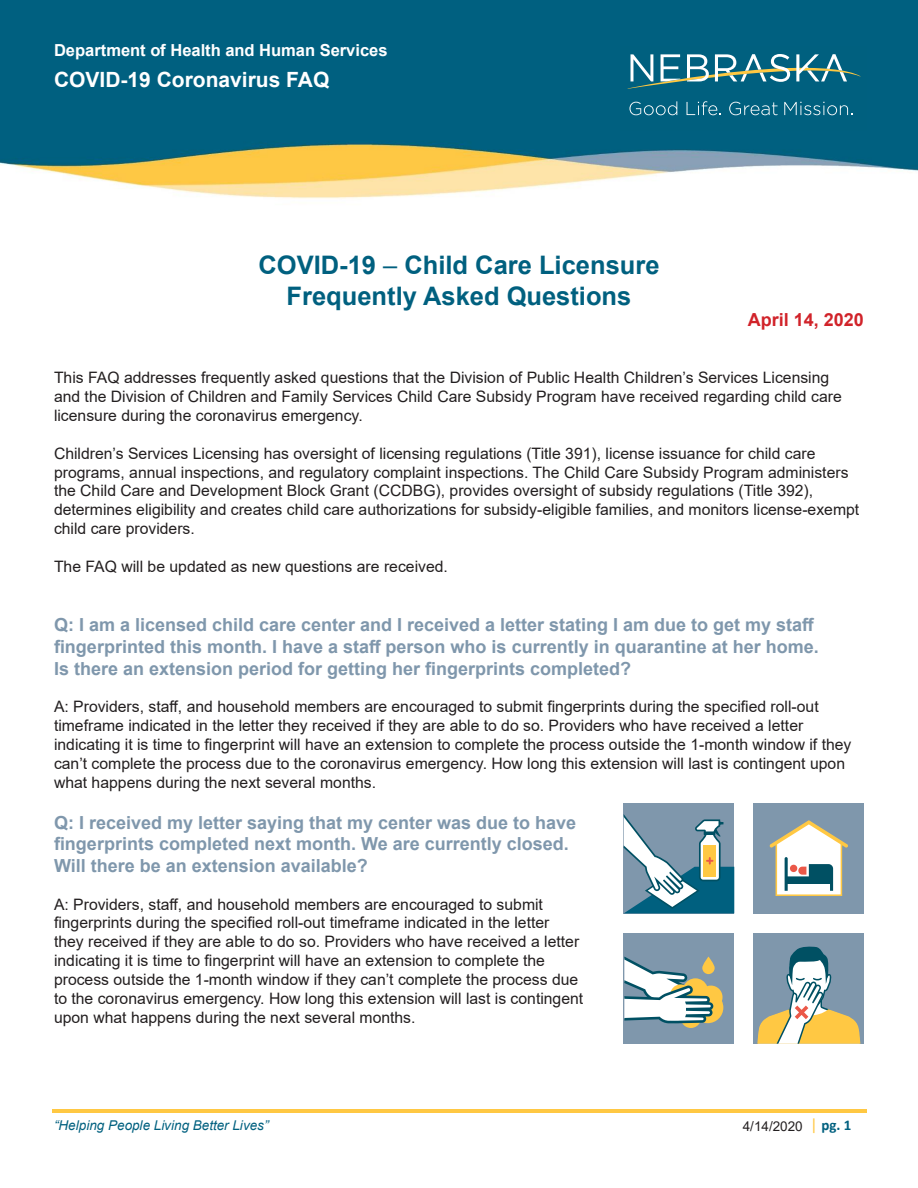
<style>
.page{position:relative;width:918px;height:1188px;background:#fff}
.page>*{position:absolute;margin:0;border:0;box-sizing:border-box;transform-origin:0 0}
.t1{font:700 25.5px "Arial";color:#00607f}
.t2{font:700 21px "Arial";color:#fff}
.t3{font:700 18px/21.6px "Arial";color:#7f97ac}
.t4{font:700 18px "Arial";color:#d1232a}
.t5{font:700 16.5px "Arial";color:#fff}
.t6{font:15.75px/18.9px "Arial";color:#231f20}
.t7{font:700 15px "Calibri";color:#00607f}
.t8{font:italic 13.5px "Arial";letter-spacing:.005em;color:#00607f}
.t9{font:13.5px "Arial";color:#231f20}
.s1{font-weight:400}
.s2{font-weight:400;font-size:16.5px;color:#ffc843}
</style>
<div class="page">
<img style="left:0;top:0;width:918px;height:199px">
<hr style="left:52px;top:1109px;width:814px;height:3px;background:#ffc843">
<div style="left:754px;top:803px;width:110px;height:110px;background:#7f97ac"></div>
<svg style="left:769px;top:820px;width:79px;height:76px"></svg>
<div style="left:624px;top:803px;width:110px;height:110px;background:#7f97ac"></div>
<svg style="left:624px;top:815px;width:110px;height:98px"></svg>
<div style="left:624px;top:933px;width:110px;height:111px;background:#7f97ac"></div>
<svg style="left:624px;top:957px;width:99px;height:71px"></svg>
<svg style="left:702px;top:957px;width:13px;height:17px"></svg>
<div style="left:754px;top:933px;width:110px;height:111px;background:#7f97ac"></div>
<svg style="left:757px;top:946px;width:103px;height:98px"></svg>
<div style="left:620px;top:46px;width:247px;height:84px;background:#00607f"></div>
<svg style="left:628px;top:54px;width:232px;height:35px"></svg>
<svg style="left:629px;top:101px;width:48px;height:14px"></svg>
<svg style="left:687px;top:101px;width:34px;height:14px"></svg>
<svg style="left:729px;top:102px;width:49px;height:13px"></svg>
<svg style="left:784px;top:102px;width:68px;height:13px"></svg>
<p class="t5" style="left:54px;top:38px;width:335px">Department of Health and Human Services</p>
<p class="t2" style="left:54px;top:65px;width:277px">COVID-19 Coronavirus FAQ</p>
<p class="t1" style="left:258px;top:247px;width:403px">COVID-19 <span class="s1">–</span> Child Care Licensure</p>
<p class="t1" style="left:287px;top:278px;width:346px">Frequently Asked Questions</p>
<p class="t4" style="left:748px;top:307px;width:118px">April 14, 2020</p>
<p class="t6" style="left:54px;top:368px;width:789px">This FAQ addresses frequently asked questions that the Division of Public Health Children’s Services Licensing and the Division of Children and Family Services Child Care Subsidy Program have received regarding child care licensure during the coronavirus emergency.</p>
<p class="t6" style="left:54px;top:444px;width:807px">Children’s Services Licensing has oversight of licensing regulations (Title 391), license issuance for child care programs, annual inspections, and regulatory complaint inspections. The Child Care Subsidy Program administers the Child Care and Development Block Grant (CCDBG), provides oversight of subsidy regulations (Title 392), determines eligibility and creates child care authorizations for subsidy-eligible families, and monitors license-exempt child care providers.</p>
<p class="t6" style="left:54px;top:557px;width:395px">The FAQ will be updated as new questions are received.</p>
<p class="t3" style="left:54px;top:615px;width:766px">Q: I am a licensed child care center and I received a letter stating I am due to get my staff fingerprinted this month. I have a staff person who is currently in quarantine at her home.</p>
<p class="t3" style="left:54px;top:658px;width:579px">Is there an extension period for getting her fingerprints completed?</p>
<p class="t6" style="left:54px;top:697px;width:799px">A: Providers, staff, and household members are encouraged to submit fingerprints during the specified roll-out timeframe indicated in the letter they received if they are able to do so. Providers who have received a letter indicating it is time to fingerprint will have an extension to complete the process outside the 1-month window if they can’t complete the process due to the coronavirus emergency. How long this extension will last is contingent upon what happens during the next several months.</p>
<p class="t3" style="left:54px;top:812px;width:524px">Q: I received my letter saying that my center was due to have fingerprints completed next month. We are currently closed.<br>Will there be an extension available?</p>
<p class="t6" style="left:54px;top:894px;width:531px">A: Providers, staff, and household members are encouraged to submit fingerprints during the specified roll-out timeframe indicated in the letter<br>they received if they are able to do so. Providers who have received a letter indicating it is time to fingerprint will have an extension to complete the process outside the 1-month window if they can’t complete the process due to the coronavirus emergency. How long this extension will last is contingent upon what happens during the next several months.</p>
<p class="t8" style="left:54px;top:1116px;width:216px">“Helping People Living Better Lives”</p>
<p class="t7" style="left:810px;top:1114px;width:43px"><span class="s2">|</span> pg. 1</p>
<p class="t9" style="left:743px;top:1117px;width:62px">4/14/2020</p>
</div>
